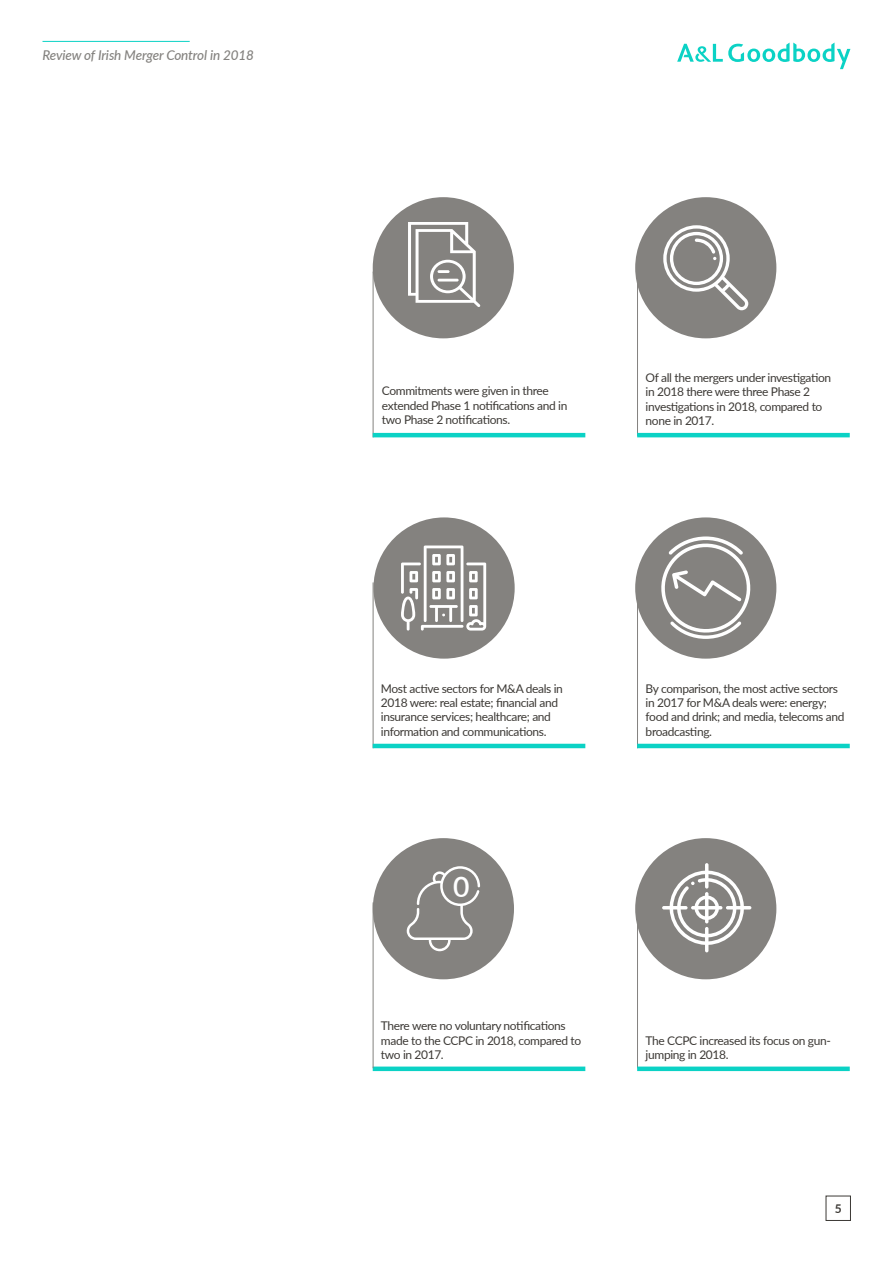
<style>
.page{position:relative;width:893px;height:1263px;background:#fff}
.page>*{position:absolute;margin:0;border:0;box-sizing:border-box;transform-origin:0 0}
.t1{font:600 28.2px "Lato";color:#fff}
.t2{font:italic 500 13.5px "Lato";letter-spacing:-.01em;color:#84827f}
.t3{font:12px/14.4px "Lato";letter-spacing:-.03em;color:#3c3935}
.t4{font:700 12px "Lato";color:#3c3935}
</style>
<div class="page">
<div style="left:826px;top:1195px;width:25px;height:26px;border:1px solid #3c3935"></div>
<svg style="left:677px;top:43px;width:173px;height:26px"></svg>
<hr style="left:43px;top:41px;width:147px;height:1px;background:#0bd2c5">
<hr style="left:637px;top:902px;width:1px;height:166px;background:#84827f">
<div style="left:637px;top:1066px;width:213px;height:5px;background:#0bd2c5"></div>
<div style="left:373px;top:1066px;width:212px;height:5px;background:#0bd2c5"></div>
<hr style="left:373px;top:902px;width:1px;height:166px;background:#84827f">
<hr style="left:373px;top:582px;width:1px;height:166px;background:#84827f">
<hr style="left:373px;top:744px;width:212px;height:4px;background:#0bd2c5">
<hr style="left:637px;top:270px;width:1px;height:166px;background:#84827f">
<hr style="left:637px;top:433px;width:213px;height:4px;background:#0bd2c5">
<hr style="left:373px;top:272px;width:1px;height:165px;background:#84827f">
<hr style="left:373px;top:433px;width:212px;height:4px;background:#0bd2c5">
<div style="left:373px;top:838px;width:141px;height:141px;background:#84827f;border-radius:50%"></div>
<div style="left:373px;top:197px;width:141px;height:141px;background:#84827f;border-radius:50%"></div>
<div style="left:373px;top:517px;width:142px;height:142px;background:#84827f;border-radius:50%"></div>
<svg style="left:401px;top:545px;width:85px;height:85px"></svg>
<svg style="left:407px;top:866px;width:73px;height:85px"></svg>
<hr style="left:637px;top:582px;width:1px;height:166px;background:#84827f">
<hr style="left:637px;top:744px;width:213px;height:4px;background:#0bd2c5">
<div style="left:635px;top:517px;width:141px;height:142px;background:#84827f;border-radius:50%"></div>
<svg style="left:657px;top:535px;width:97px;height:104px"></svg>
<div style="left:635px;top:197px;width:141px;height:141px;background:#84827f;border-radius:50%"></div>
<svg style="left:663px;top:225px;width:85px;height:85px"></svg>
<div style="left:635px;top:838px;width:141px;height:141px;background:#84827f;border-radius:50%"></div>
<svg style="left:662px;top:863px;width:89px;height:89px"></svg>
<svg style="left:408px;top:222px;width:72px;height:85px"></svg>
<hr style="left:438px;top:279px;width:21px;height:2px;background:#fff">
<p class="t2" style="left:43px;top:45px;width:213px">Review of Irish Merger Control in 2018</p>
<p class="t3" style="left:382px;top:383px;width:187px">Commitments were given in three extended Phase 1 notifications and in two Phase 2 notifications.</p>
<p class="t3" style="left:646px;top:370px;width:187px">Of all the mergers under investigation in 2018 there were three Phase 2 investigations in 2018, compared to none in 2017.</p>
<p class="t3" style="left:381px;top:680px;width:183px">Most active sectors for M&amp;A deals in 2018 were: real estate; financial and insurance services; healthcare; and information and communications.</p>
<h1 class="t1" style="left:453px;top:867px;width:18px">0</h1>
<p class="t3" style="left:381px;top:1018px;width:202px">There were no voluntary notifications made to the CCPC in 2018, compared to two in 2017.</p>
<p class="t3" style="left:646px;top:680px;width:200px">By comparison, the most active sectors in 2017 for M&amp;A deals were: energy; food and drink; and media, telecoms and broadcasting.</p>
<p class="t3" style="left:646px;top:1032px;width:187px">The CCPC increased its focus on gun&shy;jumping in 2018.</p>
<p class="t4" style="left:835px;top:1200px;width:8px">5</p>
</div>
